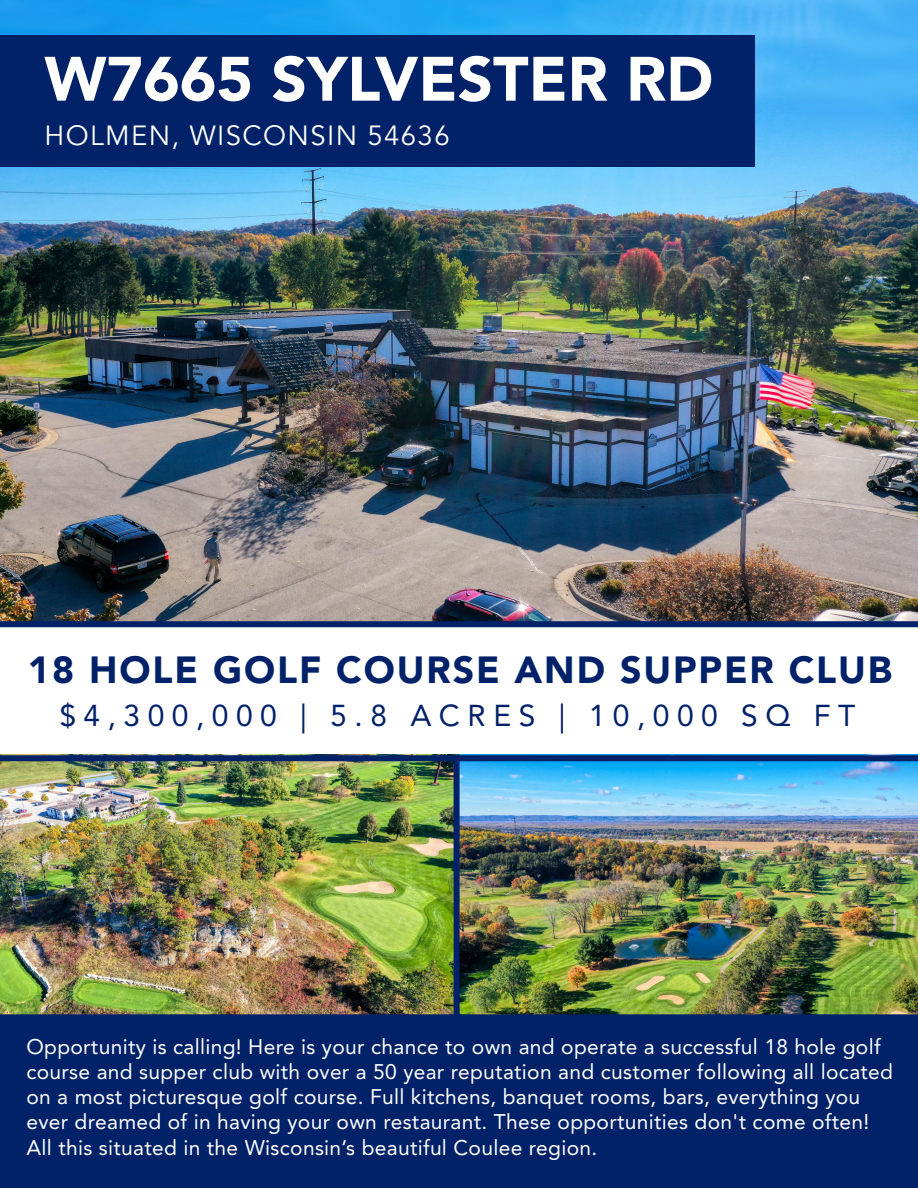
<style>
.page{position:relative;width:918px;height:1188px;background:#fff}
.page>*{position:absolute;margin:0;border:0;box-sizing:border-box;transform-origin:0 0}
.t1{font:900 61.95px "Avenir LT Std";color:#fff}
.t2{font:900 37.5px "Avenir LT Std";letter-spacing:.05em;color:#012169}
.t3{font:30px "Avenir LT Std";letter-spacing:.25em;color:#012169}
.t4{font:27.6px "Avenir LT Std";letter-spacing:.05em;color:#fff}
.t5{font:21px/25.2px "Avenir LT Std";letter-spacing:.015em;color:#fff}
</style>
<div class="page">
<img style="left:0;top:0;width:918px;height:621px">
<div style="left:0;top:35px;width:755px;height:132px;background:#012169"></div>
<img style="left:0;top:761px;width:918px;height:253px">
<div style="left:0;top:755px;width:918px;height:6px;background:#012169"></div>
<div style="left:454px;top:761px;width:6px;height:256px;background:#012169"></div>
<div style="left:0;top:1014px;width:918px;height:6px;background:#012169"></div>
<div style="left:0;top:621px;width:918px;height:6px;background:#012169"></div>
<div style="left:0;top:1017px;width:918px;height:171px;background:#012169"></div>
<h1 class="t1" style="left:44px;top:42px;width:670px">W7665 SYLVESTER RD</h1>
<h3 class="t4" style="left:44px;top:119px;width:407px">HOLMEN, WISCONSIN 54636</h3>
<h2 class="t2" style="left:28px;top:647px;width:866px">18 HOLE GOLF COURSE AND SUPPER CLUB</h2>
<h3 class="t3" style="left:59px;top:699px;width:797px">$4,300,000 | 5.8 ACRES | 10,000 SQ FT</h3>
<p class="t5" style="left:26px;top:1034px;width:868px">Opportunity is calling! Here is your chance to own and operate a successful 18 hole golf course and supper club with over a 50 year reputation and customer following all located on a most picturesque golf course. Full kitchens, banquet rooms, bars, everything you ever dreamed of in having your own restaurant. These opportunities don't come often!<br>All this situated in the Wisconsin’s beautiful Coulee region.</p>
</div>
